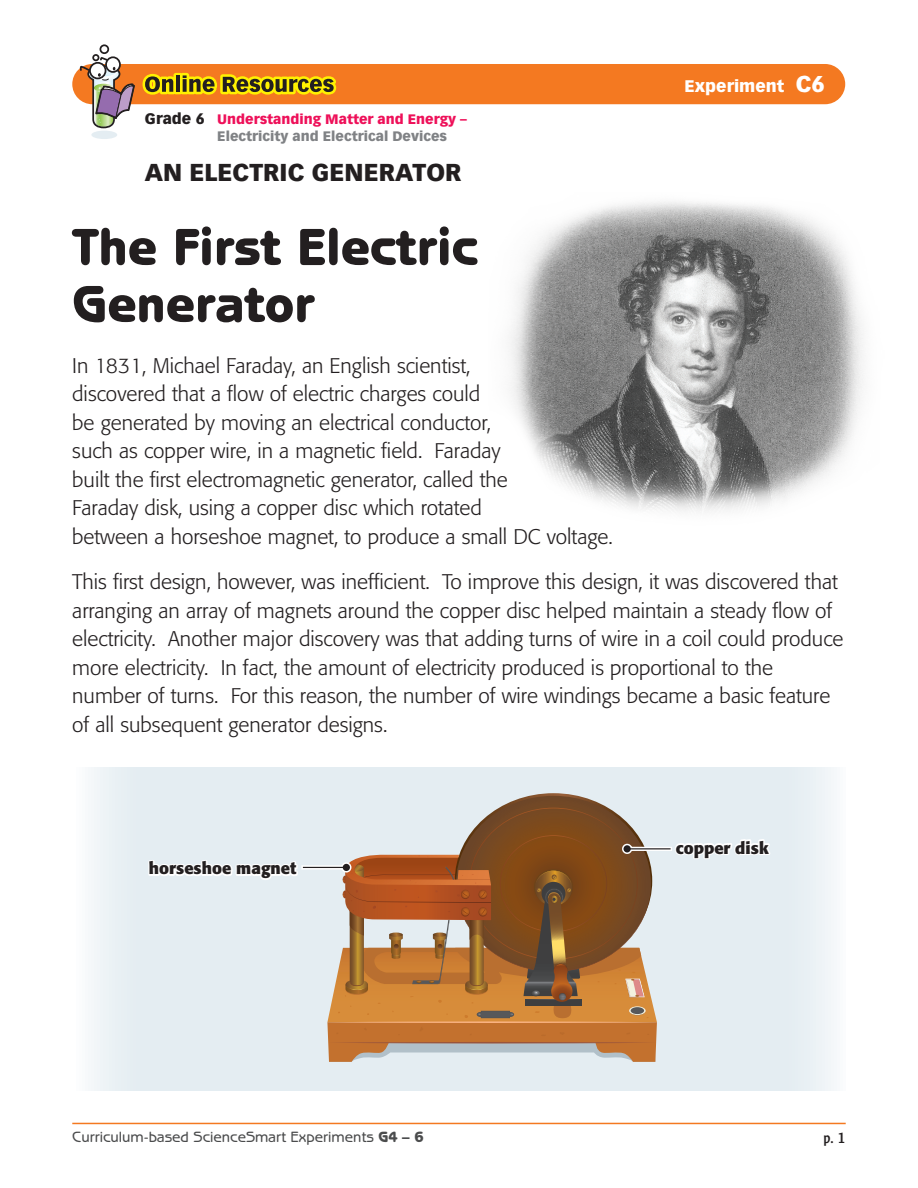
<style>
.page{position:relative;width:918px;height:1188px;background:#fff}
.page>*{position:absolute;margin:0;border:0;box-sizing:border-box;transform-origin:0 0}
.t1{font:800 52.5px/57px "Benguiat Gothic";color:#231f20}
.t2{font:900 24px "Vectora LH";color:#231f20}
.t3{font:300 21px/28.5px "Formata";color:#231f20}
.t4{font:700 16.5px "Formata";color:#231f20}
.t5{font:900 16.5px "Vectora LH";color:#fff}
.t6{font:500 15px "Benguiat Gothic";color:#4b4c4d}
.t7{font:15px "Clearface Gothic LH";color:#231f20}
.t8{font:900 13.5px/16.5px "Vectora LH";color:#808285}
.s1{font-size:15px;color:#231f20}
.s2{color:#ee1059}
.s3{font-size:22.5px}
.s4{font-weight:800}
</style>
<div class="page">
<div style="left:72px;top:64px;width:773px;height:40px;background:#f47921;border-radius:20px"></div>
<svg style="left:143px;top:73px;width:193px;height:22px"></svg>
<div style="left:91px;top:131px;width:26px;height:8px;background:#e4edf2;border-radius:50%"></div>
<div style="left:92px;top:54px;width:7px;height:7px;border:2px solid #231f20;border-radius:50%"></div>
<div style="left:100px;top:44px;width:9px;height:10px;border:2px solid #231f20;border-radius:50%"></div>
<svg style="left:78px;top:55px;width:58px;height:74px"></svg>
<hr style="left:72px;top:1123px;width:774px;height:1px;background:#f47921">
<div style="left:72px;top:767px;width:774px;height:323px;background:#e4edf2"></div>
<svg style="left:327px;top:793px;width:330px;height:269px"></svg>
<div style="left:341px;top:862px;width:10px;height:11px;border:3px solid #fff;border-radius:3px"></div>
<hr style="left:303px;top:867px;width:44px;height:1px;background:#231f20">
<div style="left:343px;top:864px;width:7px;height:7px;background:#231f20;border-radius:50%"></div>
<div style="left:622px;top:844px;width:10px;height:10px;border:3px solid #fff;border-radius:3px"></div>
<hr style="left:627px;top:848px;width:44px;height:1px;background:#231f20">
<div style="left:624px;top:845px;width:7px;height:7px;background:#231f20;border-radius:50%"></div>
<div style="left:484px;top:192px;width:402px;height:342px;background:#fff;opacity:.75"></div>
<svg style="left:675px;top:839px;width:95px;height:20px"></svg>
<svg style="left:148px;top:860px;width:150px;height:20px"></svg>
<p class="t8" style="left:217px;top:111px;width:251px;text-indent:-72px"><span class="s1">Grade 6</span> <span class="s2">Understanding Matter and Energy –<br></span>Electricity and Electrical Devices</p>
<p class="t2" style="left:145px;top:158px;width:318px">AN ELECTRIC GENERATOR</p>
<p class="t5" style="left:685px;top:76px;width:142px">Experiment <span class="s3">C6</span></p>
<h1 class="t1" style="left:72px;top:219px;width:407px">The First Electric<br>Generator</h1>
<p class="t3" style="left:72px;top:351px;width:542px">In 1831, Michael Faraday, an English scientist,<br>discovered that a flow of electric charges could<br>be generated by moving an electrical conductor,<br>such as copper wire, in a magnetic field. Faraday<br>built the first electromagnetic generator, called the<br>Faraday disk, using a copper disc which rotated<br>between a horseshoe magnet, to produce a small DC voltage.</p>
<p class="t3" style="left:72px;top:568px;width:773px">This first design, however, was inefficient. To improve this design, it was discovered that arranging an array of magnets around the copper disc helped maintain a steady flow of electricity. Another major discovery was that adding turns of wire in a coil could produce more electricity. In fact, the amount of electricity produced is proportional to the number of turns. For this reason, the number of wire windings became a basic feature of all subsequent generator designs.</p>
<p class="t4" style="left:149px;top:858px;width:149px">horseshoe magnet</p>
<p class="t4" style="left:676px;top:837px;width:95px">copper disk</p>
<p class="t6" style="left:72px;top:1128px;width:353px">Curriculum-based ScienceSmart Experiments <span class="s4">G4 – 6</span></p>
<p class="t7" style="left:823px;top:1128px;width:24px">p. 1</p>
</div>
